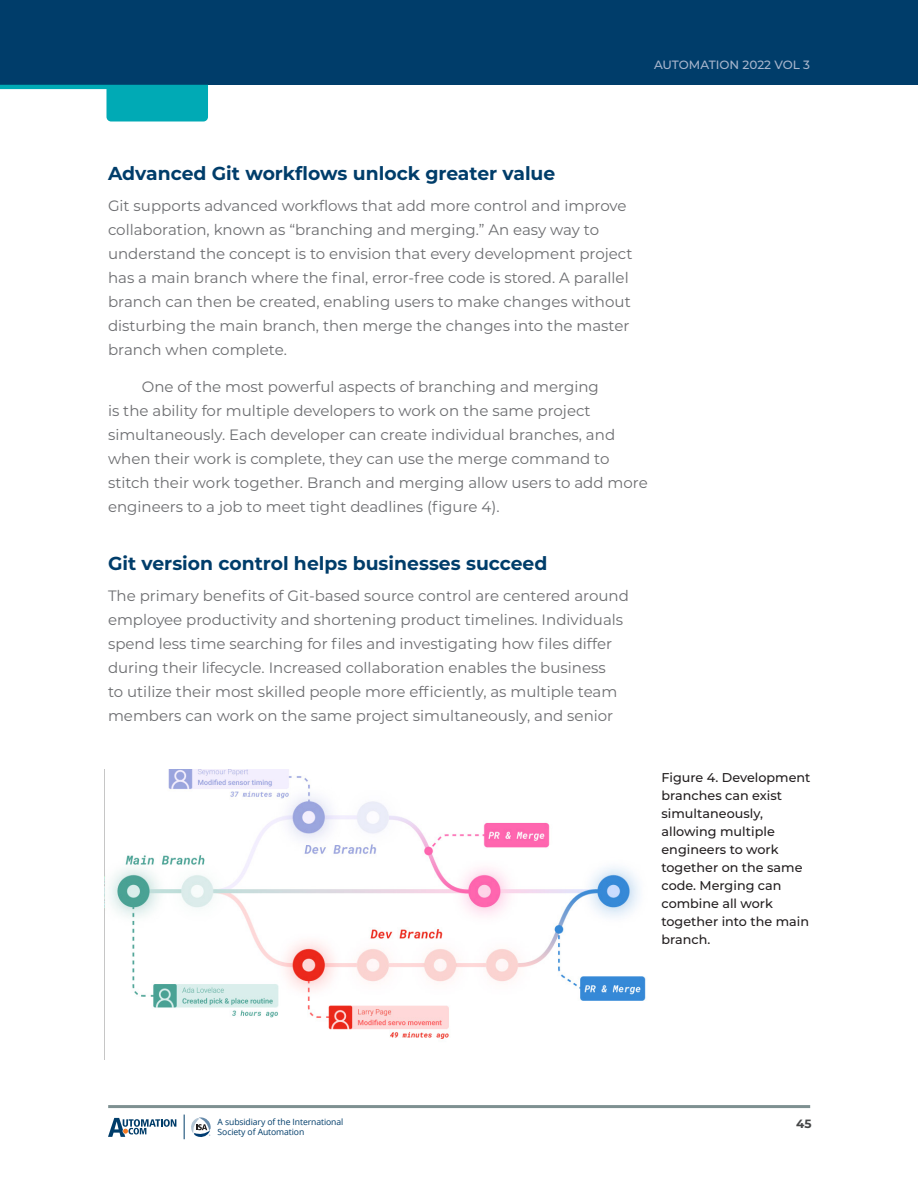
<style>
.page{position:relative;width:918px;height:1188px;background:#fff}
.page>*{position:absolute;margin:0;border:0;box-sizing:border-box;transform-origin:0 0}
.Subhead{font:700 18.75px "Montserrat";color:#003d6a}
.no_indent_text{font:15px/24px "Montserrat";color:#6c6d70}
.text{font:15px/24px "Montserrat";color:#6c6d70}
.t1{font:500 12.75px/18px "Montserrat";color:#231f20}
.t2{font:500 12px "Montserrat";color:#a8b6cd}
.t3{font:700 12px "Montserrat";color:#454647}
.t4{font:8.55px/9.4px "Open Sans";letter-spacing:-.01em;color:#003d6a}
</style>
<div class="page">
<div style="left:0;top:0;width:918px;height:85px;background:#003d6a"></div>
<hr style="left:108px;top:1105px;width:702px;height:3px;background:#7e9091">
<svg style="left:108px;top:1118px;width:68px;height:19px"></svg>
<svg style="left:184px;top:1115px;width:27px;height:24px"></svg>
<svg style="left:0;top:85px;width:208px;height:37px"></svg>
<img style="left:104px;top:770px;width:542px;height:289px">
<p class="t2" style="left:654px;top:57px;width:157px">AUTOMATION 2022 VOL 3</p>
<p class="Subhead" style="left:108px;top:160px;width:449px">Advanced Git workflows unlock greater value</p>
<p class="no_indent_text" style="left:108px;top:193px;width:526px">Git supports advanced workflows that add more control and improve collaboration, known as “branching and merging.” An easy way to understand the concept is to envision that every development project has a main branch where the final, error-free code is stored. A parallel branch can then be created, enabling users to make changes without disturbing the main branch, then merge the changes into the master branch when complete.</p>
<p class="text" style="left:108px;top:375px;width:541px;text-indent:34px">One of the most powerful aspects of branching and merging<br>is the ability for multiple developers to work on the same project simultaneously. Each developer can create individual branches, and when their work is complete, they can use the merge command to stitch their work together. Branch and merging allow users to add more engineers to a job to meet tight deadlines (figure 4).</p>
<p class="Subhead" style="left:108px;top:550px;width:441px">Git version control helps businesses succeed</p>
<p class="no_indent_text" style="left:108px;top:583px;width:522px">The primary benefits of Git-based source control are centered around employee productivity and shortening product timelines. Individuals spend less time searching for files and investigating how files differ during their lifecycle. Increased collaboration enables the business<br>to utilize their most skilled people more efficiently, as multiple team members can work on the same project simultaneously, and senior</p>
<p class="t1" style="left:662px;top:768px;width:150px">Figure 4. Development branches can exist simultaneously, allowing multiple engineers to work together on the same code. Merging can combine all work together into the main branch.</p>
<p class="t4" style="left:218px;top:1117px;width:127px">A subsidiary of the International<br>Society of Automation</p>
<p class="t3" style="left:796px;top:1116px;width:17px">45</p>
</div>
